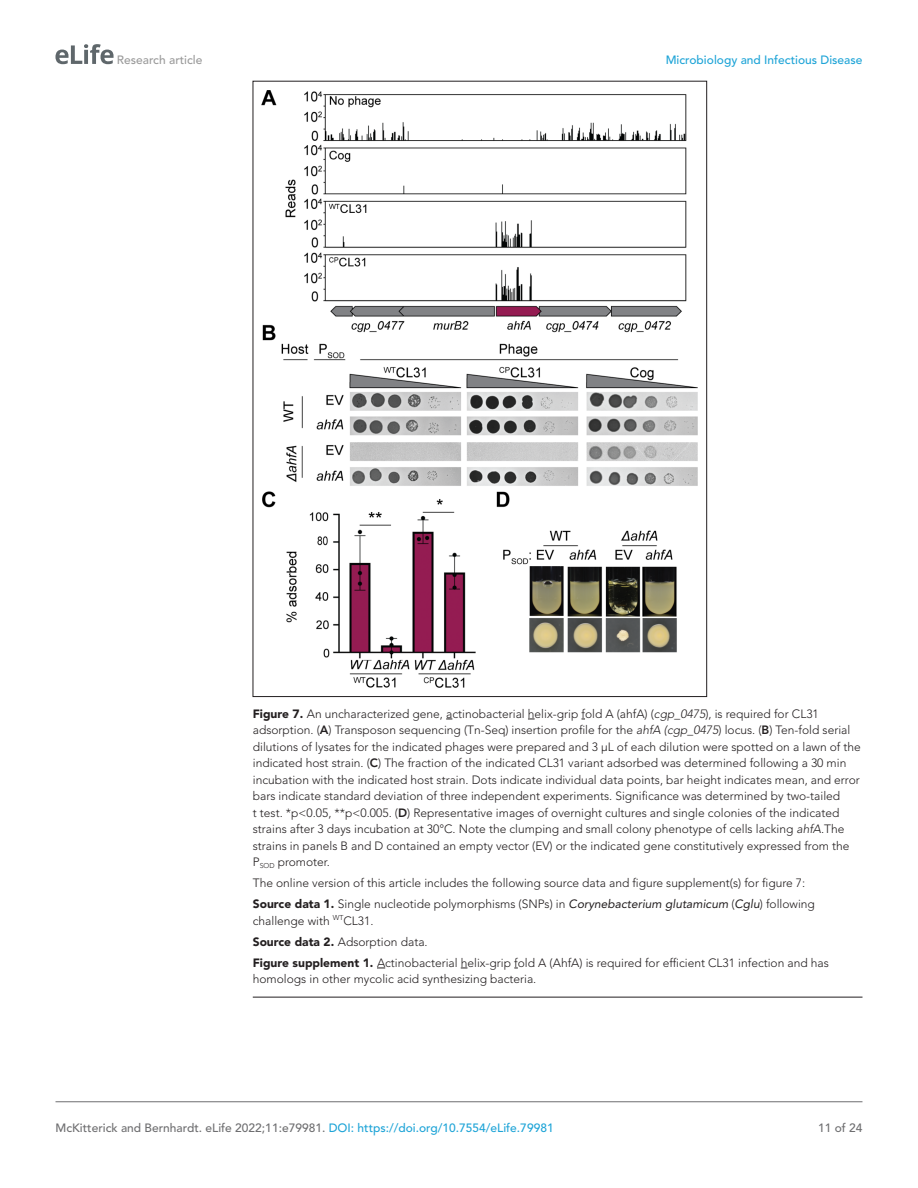
<style>
.page{position:relative;width:918px;height:1188px;background:#fff}
.page>*{position:absolute;margin:0;border:0;box-sizing:border-box;transform-origin:0 0}
.t1{font:300 12px/16.5px "Avenir LT Std";color:#231f20}
.t2{font:500 12px "Avenir LT Std";color:#6e6e70}
.t3{font:500 12px "Avenir LT Std";color:#1ea4d7}
.t4{font:500 12px "Avenir LT Std";color:#9a9a9a}
.s1{font-weight:900}
.s2{font-style:italic}
.s3{font-weight:800}
.s4{font-weight:400;font-style:italic}
.s5{color:#1ea4d7}
</style>
<div class="page">
<svg style="left:55px;top:44px;width:59px;height:20px"></svg>
<hr style="left:56px;top:1101px;width:806px;height:1px;background:#6e6e70">
<hr style="left:253px;top:997px;width:609px;height:1px;background:#231f20">
<img style="left:262px;top:90px;width:436px;height:598px">
<p class="t4" style="left:117px;top:53px;width:87px">Research article</p>
<p class="t3" style="left:666px;top:53px;width:198px">Microbiology and Infectious Disease</p>
<p class="t1" style="left:253px;top:705px;width:610px"><span class="s1">Figure 7.</span> An uncharacterized gene, actinobacterial helix-grip fold A (ahfA) (<span class="s2">cgp_0475</span>), is required for CL31 adsorption. (<span class="s3">A</span>) Transposon sequencing (Tn-Seq) insertion profile for the <span class="s2">ahfA (cgp_0475</span>) locus. (<span class="s3">B</span>) Ten-fold serial dilutions of lysates for the indicated phages were prepared and 3 µL of each dilution were spotted on a lawn of the indicated host strain. (<span class="s3">C</span>) The fraction of the indicated CL31 variant adsorbed was determined following a 30 min incubation with the indicated host strain. Dots indicate individual data points, bar height indicates mean, and error bars indicate standard deviation of three independent experiments. Significance was determined by two-tailed<br>t test. *p&lt;0.05, **p&lt;0.005. (<span class="s3">D</span>) Representative images of overnight cultures and single colonies of the indicated strains after 3 days incubation at 30°C. Note the clumping and small colony phenotype of cells lacking <span class="s2">ahfA</span>.The strains in panels B and D contained an empty vector (EV) or the indicated gene constitutively expressed from the P<sub>SOD</sub> promoter.</p>
<p class="t1" style="left:253px;top:873px;width:564px;line-height:21px">The online version of this article includes the following source data and figure supplement(s) for figure 7:<br><span class="s1">Source data 1.</span> Single nucleotide polymorphisms (SNPs) in <span class="s4">Corynebacterium glutamicum</span> (<span class="s4">Cglu</span>) following</p>
<p class="t1" style="left:253px;top:910px;width:578px;line-height:21px">challenge with <sup>WT</sup>CL31.<br><span class="s1">Source data 2.</span> Adsorption data.<br><span class="s1">Figure supplement 1.</span> Actinobacterial helix-grip fold A (AhfA) is required for efficient CL31 infection and has</p>
<p class="t1" style="left:253px;top:971px;width:285px">homologs in other mycolic acid synthesizing bacteria.</p>
<p class="t2" style="left:56px;top:1121px;width:500px">McKitterick and Bernhardt. eLife 2022;11:e79981. <span class="s5">DOI: https://doi.org/10.7554/eLife.79981</span></p>
<p class="t2" style="left:818px;top:1121px;width:46px">11 of 24</p>
</div>
